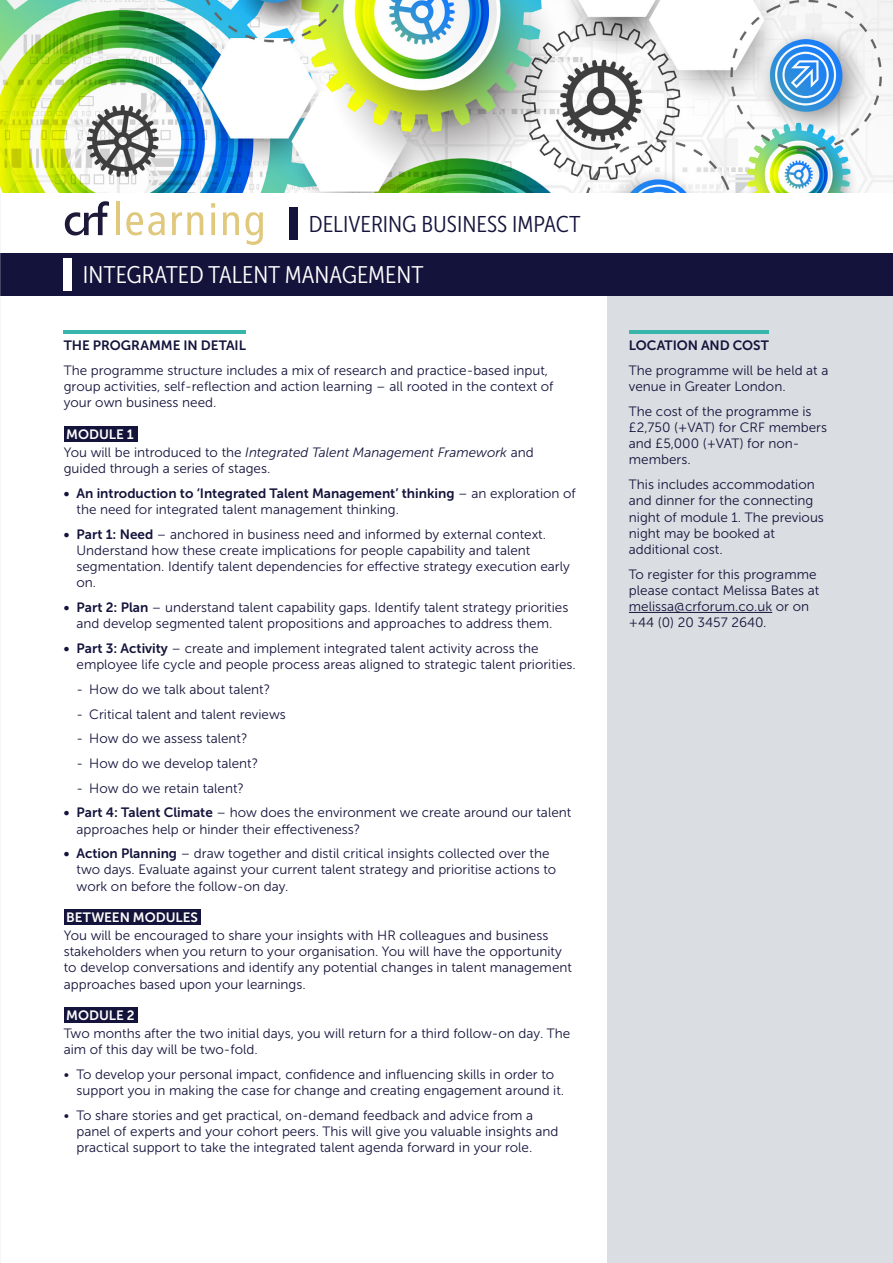
<style>
.page{position:relative;width:893px;height:1263px;background:#fff}
.page>*{position:absolute;margin:0;border:0;box-sizing:border-box;transform-origin:0 0}
.t1{font:24px "Museo Sans Cond 300";color:#fff;scale:1.07 1}
.t2{font:22.8px "Museo Sans Cond 300";color:#14133b;scale:1.06 1}
.t3{font:13.5px/16.2px "Museo Sans 300";color:#14133b}
.t4{font:13.5px "Museo Sans 700";color:#14133b}
.t5{font:13.5px "Museo Sans 700";color:#fff}
.s1{font-style:italic}
.s2{font-family:"Museo Sans 300"}
.s3{font-family:"Museo Sans 700"}
</style>
<div class="page">
<div style="left:608px;top:0;width:285px;height:1263px;background:#dadde1"></div>
<div style="left:0;top:253px;width:893px;height:43px;background:#14133b"></div>
<div style="left:0;top:192px;width:893px;height:61px;background:#fff"></div>
<hr style="left:116px;top:202px;width:3px;height:33px;background:#e0c87c">
<svg style="left:126px;top:212px;width:39px;height:23px"></svg>
<svg style="left:172px;top:212px;width:31px;height:23px"></svg>
<svg style="left:211px;top:212px;width:4px;height:23px"></svg>
<svg style="left:211px;top:203px;width:4px;height:5px"></svg>
<svg style="left:223px;top:212px;width:16px;height:23px"></svg>
<svg style="left:245px;top:212px;width:18px;height:33px"></svg>
<svg style="left:65px;top:201px;width:44px;height:34px"></svg>
<div style="left:64px;top:258px;width:8px;height:32px;background:#fff"></div>
<hr style="left:64px;top:330px;width:182px;height:4px;background:#38b6ab">
<hr style="left:629px;top:330px;width:140px;height:4px;background:#38b6ab">
<div style="left:64px;top:427px;width:73px;height:15px;background:#14133b"></div>
<div style="left:64px;top:909px;width:137px;height:15px;background:#14133b"></div>
<div style="left:64px;top:1008px;width:73px;height:15px;background:#14133b"></div>
<hr style="left:629px;top:612px;width:143px;height:1px;background:#14133b">
<img style="left:0;top:0;width:893px;height:192px">
<div style="left:290px;top:207px;width:8px;height:32px;background:#14133b"></div>
<h2 class="t2" style="left:309px;top:212px;width:258px">DELIVERING BUSINESS IMPACT</h2>
<h1 class="t1" style="left:83px;top:262px;width:320px">INTEGRATED TALENT MANAGEMENT</h1>
<p class="t4" style="left:64px;top:338px;width:184px">THE PROGRAMME IN DETAIL</p>
<p class="t3" style="left:64px;top:362px;width:491px">The programme structure includes a mix of research and practice-based input, group activities, self-reflection and action learning – all rooted in the context of your own business need.</p>
<p class="t3" style="left:64px;top:444px;width:471px">You will be introduced to the <span class="s1">Integrated Talent Management Framework</span> and guided through a series of stages.</p>
<p class="t4" style="left:64px;top:486px;width:514px">• An introduction to ‘Integrated Talent Management’ thinking <span class="s2">– an exploration of</span></p>
<p class="t3" style="left:77px;top:501px;width:324px">the need for integrated talent management thinking.</p>
<p class="t3" style="left:77px;top:526px;width:495px;text-indent:-13px"><span class="s3">• Part 1: Need</span> – anchored in business need and informed by external context.<br>Understand how these create implications for people capability and talent segmentation. Identify talent dependencies for effective strategy execution early on.</p>
<p class="t3" style="left:64px;top:599px;width:506px;text-align:center"><span class="s3">• Part 2: Plan</span> – understand talent capability gaps. Identify talent strategy priorities and develop segmented talent propositions and approaches to address them.</p>
<p class="t3" style="left:77px;top:640px;width:501px;text-indent:-13px"><span class="s3">• Part 3: Activity</span> – create and implement integrated talent activity across the employee life cycle and people process areas aligned to strategic talent priorities.</p>
<p class="t3" style="left:77px;top:681px;width:195px">- How do we talk about talent?</p>
<p class="t3" style="left:77px;top:706px;width:211px">- Critical talent and talent reviews</p>
<p class="t3" style="left:77px;top:730px;width:173px">- How do we assess talent?</p>
<p class="t3" style="left:77px;top:755px;width:183px">- How do we develop talent?</p>
<p class="t3" style="left:77px;top:780px;width:169px">- How do we retain talent?</p>
<p class="t3" style="left:77px;top:805px;width:496px;text-indent:-13px"><span class="s3">• Part 4: Talent Climate</span> – how does the environment we create around our talent approaches help or hinder their effectiveness?</p>
<p class="t3" style="left:77px;top:845px;width:481px;text-indent:-13px"><span class="s3">• Action Planning</span> – draw together and distil critical insights collected over the two days. Evaluate against your current talent strategy and prioritise actions to work on before the follow-on day.</p>
<p class="t3" style="left:64px;top:927px;width:510px">You will be encouraged to share your insights with HR colleagues and business stakeholders when you return to your organisation. You will have the opportunity to develop conversations and identify any potential changes in talent management approaches based upon your learnings.</p>
<p class="t3" style="left:64px;top:1025px;width:508px">Two months after the two initial days, you will return for a third follow-on day. The aim of this day will be two-fold.</p>
<p class="t3" style="left:77px;top:1066px;width:489px;text-indent:-13px">• To develop your personal impact, confidence and influencing skills in order to support you in making the case for change and creating engagement around it.</p>
<p class="t3" style="left:77px;top:1107px;width:483px;text-indent:-13px">• To share stories and get practical, on-demand feedback and advice from a panel of experts and your cohort peers. This will give you valuable insights and practical support to take the integrated talent agenda forward in your role.</p>
<p class="t5" style="left:66px;top:427px;width:69px">MODULE 1</p>
<p class="t5" style="left:66px;top:910px;width:133px">BETWEEN MODULES</p>
<p class="t5" style="left:66px;top:1008px;width:70px">MODULE 2</p>
<p class="t4" style="left:629px;top:338px;width:142px">LOCATION AND COST</p>
<p class="t3" style="left:629px;top:362px;width:201px">The programme will be held at a venue in Greater London.</p>
<p class="t3" style="left:629px;top:403px;width:200px">The cost of the programme is £2,750 (+VAT) for CRF members and £5,000 (+VAT) for non&shy;members.</p>
<p class="t3" style="left:629px;top:476px;width:196px">This includes accommodation and dinner for the connecting night of module 1. The previous night may be booked at additional cost.</p>
<p class="t3" style="left:629px;top:566px;width:192px">To register for this programme please contact Melissa Bates at melissa@crforum.co.uk or on +44 (0) 20 3457 2640.</p>
</div>
